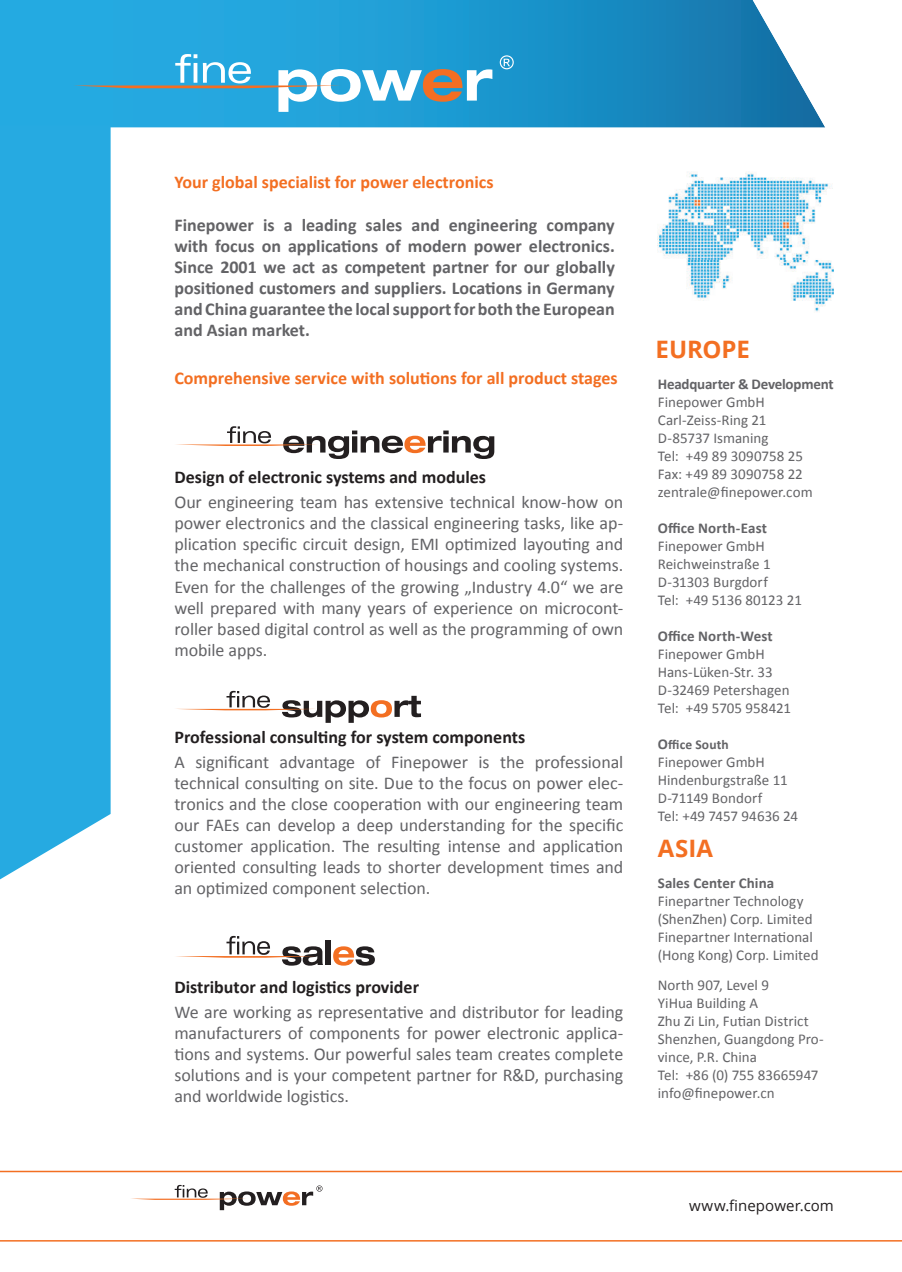
<style>
.page{position:relative;width:902px;height:1272px;background:#fff}
.page>*{position:absolute;margin:0;border:0;box-sizing:border-box;transform-origin:0 0}
.t1{font:700 24px "Open Sans";letter-spacing:-.005em;color:#f36f22}
.t2{font:18px/21px "Calibri";letter-spacing:-.005em;color:#636366;text-align:justify}
.t3{font:700 18px/21px "Calibri";color:#636366;text-align:justify}
.t4{font:700 18px "Calibri";color:#231f20}
.t5{font:700 18px "Calibri";color:#f36f22}
.t6{font:15px/18px "Calibri";color:#636366}
.t7{font:700 15px "Calibri";letter-spacing:.005em;color:#636366}
.t8{font:700 15px "Calibri";letter-spacing:-.015em;color:#636366}
.t9{font:15px "Open Sans";letter-spacing:.005em;color:#231f20}
.t10{font:700 13.5px "Calibri";letter-spacing:.01em;color:#636366}
.s1{font-size:15px}
</style>
<div class="page">
<svg style="left:0;top:0;width:825px;height:128px;background:#2a9bcf"></svg>
<hr style="left:0;top:1170px;width:901px;height:2px;background:#f36f22">
<hr style="left:0;top:1239px;width:901px;height:2px;background:#f36f22">
<div style="left:0;top:125px;width:111px;height:754px;background:#26aae1"></div>
<svg style="left:131px;top:1184px;width:191px;height:26px"></svg>
<svg style="left:176px;top:426px;width:318px;height:33px"></svg>
<svg style="left:176px;top:691px;width:245px;height:31px"></svg>
<div style="left:325px;top:940px;width:6px;height:24px;background:#231f20"></div>
<svg style="left:333px;top:946px;width:42px;height:19px"></svg>
<svg style="left:176px;top:935px;width:147px;height:30px"></svg>
<img style="left:657px;top:171px;width:176px;height:141px">
<svg style="left:73px;top:54px;width:419px;height:58px;background:#50afd6"></svg>
<svg style="left:499px;top:55px;width:14px;height:14px"></svg>
<p class="t5" style="left:174px;top:176px;width:320px">Your global specialist for power electronics</p>
<p class="t3" style="left:174px;top:215px;width:442px">Finepower is a leading sales and engineering company with focus on applications of modern power electronics.<br>Since 2001 we act as competent partner for our globally positioned customers and suppliers. Locations in Germany and China guarantee the local support for both the European and Asian market.</p>
<p class="t5" style="left:174px;top:367px;width:445px">Comprehensive service with solutions for all product stages</p>
<p class="t4" style="left:174px;top:471px;width:313px">Design of electronic systems and modules</p>
<p class="t2" style="left:174px;top:493px;width:450px">Our engineering team has extensive technical know-how on power electronics and the classical engineering tasks, like ap&shy;plication specific circuit design, EMI optimized layouting and the mechanical construction of housings and cooling systems.<br>Even for the challenges of the growing „Industry 4.0“ we are well prepared with many years of experience on microcont&shy;roller based digital control as well as the programming of own mobile apps.</p>
<p class="t4" style="left:174px;top:725px;width:352px">Professional consulting for system components</p>
<p class="t2" style="left:174px;top:750px;width:450px">A significant advantage of Finepower is the professional technical consulting on site. Due to the focus on power elec&shy;tronics and the close cooperation with our engineering team our FAEs can develop a deep understanding for the specific customer application. The resulting intense and application oriented consulting leads to shorter development times and an optimized component selection.</p>
<p class="t4" style="left:174px;top:975px;width:246px">Distributor and logistics provider</p>
<p class="t2" style="left:174px;top:1001px;width:450px">We are working as representative and distributor for leading manufacturers of components for power electronic applica&shy;tions and systems. Our powerful sales team creates complete solutions and is your competent partner for R&amp;D, purchasing and worldwide logistics.</p>
<h1 class="t1" style="left:655px;top:339px;width:96px">EUROPE</h1>
<p class="t8" style="left:657px;top:379px;width:177px">Headquarter &amp; Development</p>
<p class="t6" style="left:657px;top:394px;width:156px">Finepower GmbH<br>Carl-Zeiss-Ring 21<br>D-85737 Ismaning<br>Tel: +49 89 3090758 25<br>Fax: +49 89 3090758 22 zentrale@finepower.com</p>
<p class="t7" style="left:657px;top:519px;width:111px">Office North-East</p>
<p class="t6" style="left:657px;top:538px;width:146px">Finepower GmbH<br>Reichweinstraße 1<br>D-31303 Burgdorf<br>Tel: +49 5136 80123 21</p>
<p class="t7" style="left:657px;top:627px;width:116px">Office North-West</p>
<p class="t6" style="left:657px;top:646px;width:135px">Finepower GmbH<br>Hans-Lüken-Str. 33<br>D-32469 Petershagen<br>Tel: +49 5705 958421</p>
<p class="t10" style="left:657px;top:736px;width:73px"><span class="s1">O</span>ffice South</p>
<p class="t6" style="left:657px;top:754px;width:142px">Finepower GmbH<br>Hindenburgstraße 11<br>D-71149 Bondorf<br>Tel: +49 7457 94636 24</p>
<h1 class="t1" style="left:657px;top:838px;width:57px">ASIA</h1>
<p class="t7" style="left:657px;top:877px;width:118px">Sales Center China</p>
<p class="t6" style="left:657px;top:892px;width:162px">Finepartner Technology (ShenZhen) Corp. Limited<br>Finepartner International (Hong Kong) Corp. Limited</p>
<p class="t6" style="left:657px;top:977px;width:168px">North 907, Level 9<br>YiHua Building A<br>Zhu Zi Lin, Futian District<br>Shenzhen, Guangdong Pro&shy;vince, P.R. China<br>Tel: +86 (0) 755 83665947 info@finepower.cn</p>
<p class="t9" style="left:689px;top:1195px;width:146px">www.finepower.com</p>
</div>
